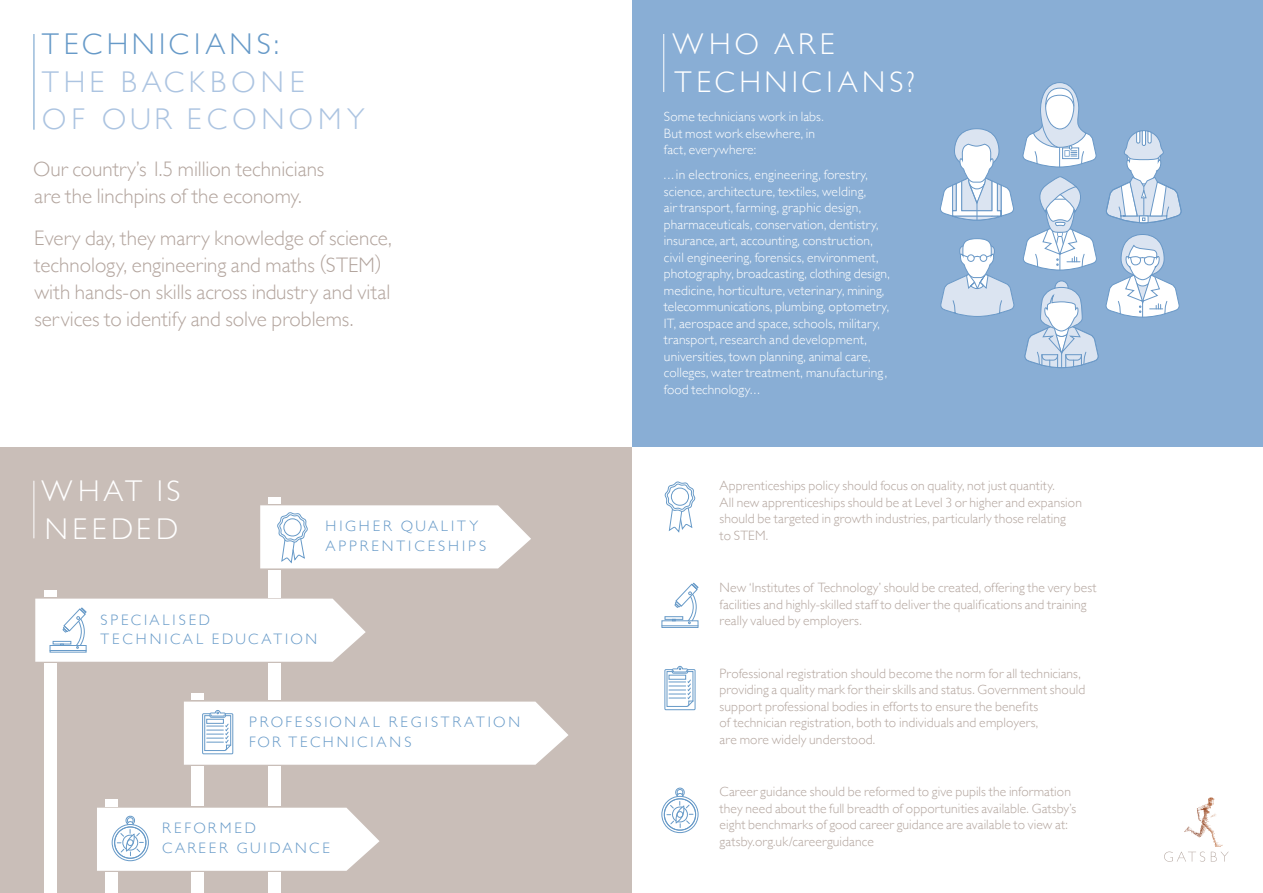
<style>
.page{position:relative;width:1263px;height:893px;background:#fff}
.page>*{position:absolute;margin:0;border:0;box-sizing:border-box;transform-origin:0 0}
.t1{font:300 30px/37.5px "Gill Sans";letter-spacing:.14em;color:#fff}
.t2{font:300 30px/37.5px "Gill Sans";letter-spacing:.16em;color:#acc4e1}
.t3{font:300 30px "Gill Sans";letter-spacing:.14em;color:#679ac8}
.t4{font:300 21px/27px "Gill Sans";color:#b3a59e}
.t5{font:300 15.15px/19.5px "Gill Sans";letter-spacing:.19em;color:#679ac8}
.t6{font:300 13.5px/16.5px "Gill Sans";letter-spacing:.01em;color:#b3a59e}
.t7{font:300 13.5px/16.5px "Gill Sans";letter-spacing:.01em;color:#fff}
</style>
<div class="page">
<div style="left:631px;top:0;width:632px;height:446px;background:#89aed5"></div>
<div style="left:0;top:446px;width:631px;height:447px;background:#c9beb8"></div>
<hr style="left:663px;top:34px;width:1px;height:58px;background:#fff">
<div style="left:269px;top:570px;width:12px;height:27px;background:#fff"></div>
<div style="left:44px;top:591px;width:12px;height:6px;background:#fff"></div>
<div style="left:105px;top:872px;width:13px;height:21px;background:#fff"></div>
<div style="left:105px;top:799px;width:13px;height:7px;background:#fff"></div>
<div style="left:192px;top:766px;width:12px;height:40px;background:#fff"></div>
<div style="left:192px;top:872px;width:12px;height:21px;background:#fff"></div>
<div style="left:269px;top:872px;width:12px;height:21px;background:#fff"></div>
<div style="left:269px;top:766px;width:12px;height:40px;background:#fff"></div>
<div style="left:44px;top:663px;width:12px;height:230px;background:#fff"></div>
<div style="left:269px;top:663px;width:12px;height:37px;background:#fff"></div>
<div style="left:192px;top:693px;width:12px;height:7px;background:#fff"></div>
<div style="left:269px;top:497px;width:12px;height:7px;background:#fff"></div>
<svg style="left:260px;top:505px;width:271px;height:63px;background:#f8f9f9"></svg>
<svg style="left:35px;top:599px;width:331px;height:63px;background:#f9f9fa"></svg>
<hr style="left:50px;top:650px;width:36px;height:1px;background:#679ac8">
<svg style="left:184px;top:702px;width:384px;height:63px;background:#f8f9fa"></svg>
<svg style="left:97px;top:808px;width:283px;height:63px;background:#f8f8f9"></svg>
<svg style="left:664px;top:481px;width:32px;height:52px"></svg>
<div style="left:661px;top:620px;width:37px;height:8px;border:1px solid #679ac8"></div>
<div style="left:664px;top:616px;width:19px;height:4px;border:1px solid #679ac8"></div>
<svg style="left:672px;top:582px;width:27px;height:42px"></svg>
<hr style="left:662px;top:625px;width:36px;height:1px;background:#679ac8">
<div style="left:664px;top:669px;width:31px;height:41px;border:1px solid #679ac8"></div>
<svg style="left:666px;top:666px;width:28px;height:41px"></svg>
<div style="left:661px;top:796px;width:37px;height:37px;border:1px solid #679ac8;border-radius:50%"></div>
<svg style="left:661px;top:787px;width:37px;height:45px"></svg>
<hr style="left:34px;top:481px;width:1px;height:57px;background:#fff">
<hr style="left:34px;top:34px;width:1px;height:96px;background:#679ac8">
<svg style="left:1164px;top:797px;width:65px;height:65px"></svg>
<img style="left:1203px;top:804px;width:14px;height:14px">
<svg style="left:1105px;top:234px;width:74px;height:84px"></svg>
<div style="left:1055px;top:281px;width:13px;height:13px;background:#dbe4f1;border-radius:50%"></div>
<div style="left:1055px;top:281px;width:13px;height:13px;border:1px solid #6998c7;border-radius:50%"></div>
<svg style="left:1024px;top:287px;width:74px;height:81px"></svg>
<svg style="left:940px;top:239px;width:74px;height:78px"></svg>
<svg style="left:940px;top:129px;width:74px;height:92px"></svg>
<svg style="left:1106px;top:130px;width:75px;height:93px"></svg>
<svg style="left:1022px;top:82px;width:75px;height:189px"></svg>
<h1 class="t3" style="left:42px;top:21px;width:239px">TECHNICIANS:</h1>
<h1 class="t2" style="left:42px;top:62px;width:324px">THE BACKBONE<br>OF OUR ECONOMY</h1>
<h2 class="t4" style="left:33px;top:155px;width:293px">Our country’s 1.5 million technicians are the linchpins of the economy.</h2>
<h2 class="t4" style="left:34px;top:223px;width:359px">Every day, they marry knowledge of science, technology, engineering and maths (STEM) with hands-on skills across industry and vital services to identify and solve problems.</h2>
<h1 class="t1" style="left:42px;top:471px;width:140px">WHAT IS<br>NEEDED</h1>
<p class="t5" style="left:325px;top:516px;width:162px">HIGHER QUALITY<br>APPRENTICESHIPS</p>
<p class="t5" style="left:101px;top:609px;width:218px">SPECIALISED<br>TECHNICAL EDUCATION</p>
<p class="t5" style="left:249px;top:712px;width:273px">PROFESSIONAL REGISTRATION<br>FOR TECHNICIANS</p>
<p class="t5" style="left:162px;top:818px;width:169px">REFORMED<br>CAREER GUIDANCE</p>
<h1 class="t1" style="left:673px;top:24px;width:244px">WHO ARE<br>TECHNICIANS?</h1>
<p class="t7" style="left:664px;top:108px;width:161px">Some technicians work in labs.<br>But most work elsewhere, in fact, everywhere:</p>
<p class="t7" style="left:664px;top:166px;width:227px">... in electronics, engineering, forestry, science, architecture, textiles, welding,<br>air transport, farming, graphic design, pharmaceuticals, conservation, dentistry, insurance, art, accounting, construction, civil engineering, forensics, environment, photography, broadcasting, clothing design, medicine, horticulture, veterinary, mining, telecommunications, plumbing, optometry, IT, aerospace and space, schools, military, transport, research and development, universities, town planning, animal care, colleges, water treatment, manufacturing, food technology...</p>
<p class="t6" style="left:720px;top:477px;width:364px">Apprenticeships policy should focus on quality, not just quantity.<br>All new apprenticeships should be at Level 3 or higher and expansion should be targeted in growth industries, particularly those relating<br>to STEM.</p>
<p class="t6" style="left:720px;top:579px;width:379px">New ‘Institutes of Technology’ should be created, offering the very best facilities and highly-skilled staff to deliver the qualifications and training really valued by employers.</p>
<p class="t6" style="left:720px;top:664px;width:367px">Professional registration should become the norm for all technicians, providing a quality mark for their skills and status. Government should support professional bodies in efforts to ensure the benefits<br>of technician registration, both to individuals and employers,<br>are more widely understood.</p>
<p class="t6" style="left:720px;top:783px;width:358px">Career guidance should be reformed to give pupils the information they need about the full breadth of opportunities available. Gatsby’s eight benchmarks of good career guidance are available to view at: gatsby.org.uk/careerguidance</p>
</div>
